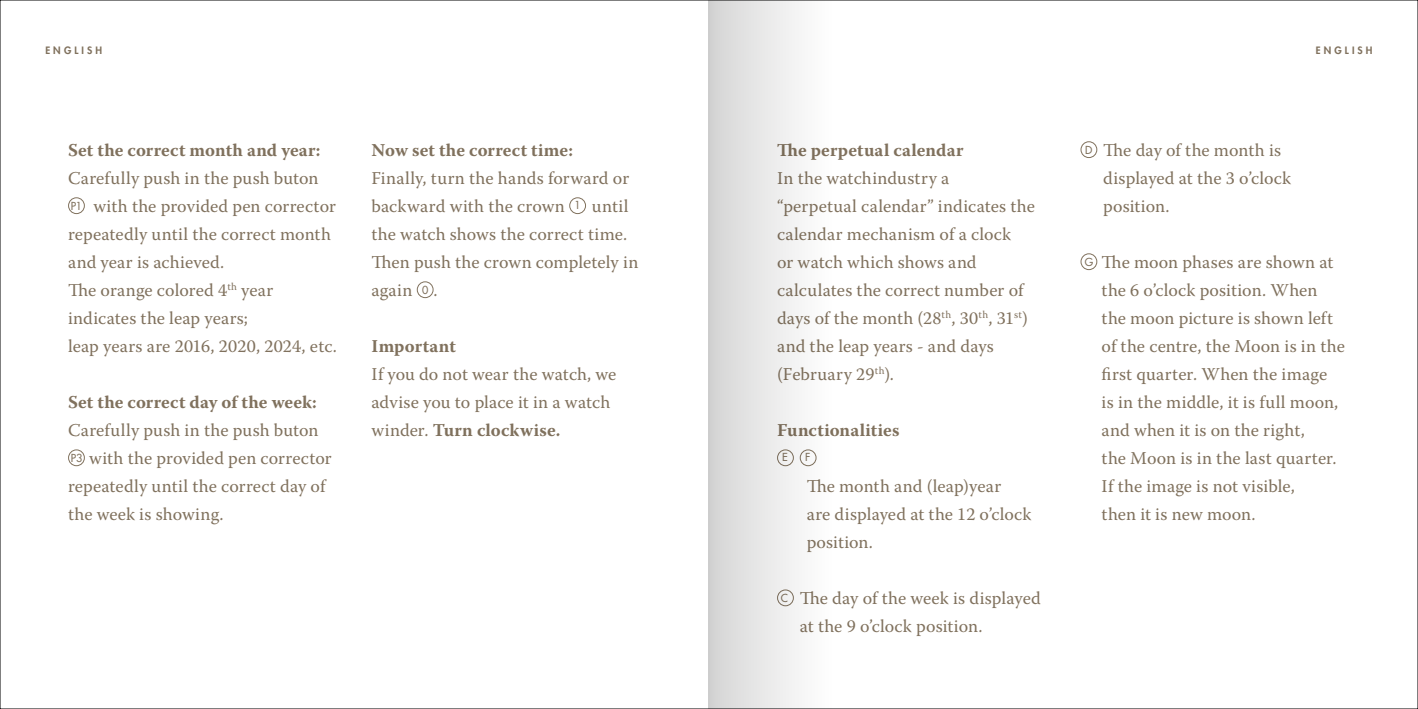
<style>
.page{position:relative;width:1418px;height:709px;background:#fff}
.page>*{position:absolute;margin:0;border:0;box-sizing:border-box;transform-origin:0 0}
.t1{font:18px/28px "Warnock Pro";letter-spacing:.01em;color:#80715d}
.t2{font:700 18px "Warnock Pro";letter-spacing:.01em;color:#80715d}
.t3{font:500 10.8px "Futura Std";color:#80715d}
.t4{font:800 9.8px "Futura Std";letter-spacing:.315em;color:#80715d}
.s1{font-family:"Futura Std";font-weight:500;font-size:10.8px}
.s2{font-weight:700}
</style>
<div class="page">
<div style="left:1080px;top:141px;width:17px;height:17px;border:1px solid #80715d;border-radius:50%"></div>
<div style="left:1080px;top:253px;width:17px;height:17px;border:1px solid #80715d;border-radius:50%"></div>
<div style="left:68px;top:197px;width:17px;height:17px;border:1px solid #80715d;border-radius:50%"></div>
<div style="left:68px;top:449px;width:17px;height:17px;border:1px solid #80715d;border-radius:50%"></div>
<div style="left:569px;top:197px;width:17px;height:17px;border:1px solid #80715d;border-radius:50%"></div>
<div style="left:417px;top:281px;width:16px;height:17px;border:1px solid #80715d;border-radius:50%"></div>
<div style="left:709px;top:0;width:122px;height:709px;background:linear-gradient(to right,#d5d5d5,#fff)"></div>
<p class="t4" style="left:45px;top:44px;width:58px">ENGLISH</p>
<p class="t4" style="left:1315px;top:44px;width:58px">ENGLISH</p>
<p class="t2" style="left:68px;top:139px;width:254px">Set the correct month and year:</p>
<p class="t1" style="left:68px;top:164px;width:270px">Carefully push in the push buton<br><span class="s1">P1</span> with the provided pen corrector repeatedly until the correct month and year is achieved.<br>The orange colored 4<sup>th</sup> year indicates the leap years;<br>leap years are 2016, 2020, 2024, etc.</p>
<p class="t2" style="left:68px;top:391px;width:250px">Set the correct day of the week:</p>
<p class="t1" style="left:68px;top:416px;width:265px">Carefully push in the push buton<br><span class="s1">P3</span> with the provided pen corrector repeatedly until the correct day of the week is showing.</p>
<p class="t2" style="left:371px;top:139px;width:203px">Now set the correct time:</p>
<p class="t1" style="left:371px;top:164px;width:268px">Finally, turn the hands forward or backward with the crown <sup>1</sup> until the watch shows the correct time.<br>Then push the crown completely in again <span class="s1">0</span> .</p>
<p class="t2" style="left:371px;top:335px;width:86px">Important</p>
<p class="t1" style="left:371px;top:360px;width:246px">If you do not wear the watch, we advise you to place it in a watch winder. <span class="s2">Turn clockwise.</span></p>
<p class="t2" style="left:777px;top:139px;width:188px">The perpetual calendar</p>
<p class="t1" style="left:777px;top:164px;width:259px">In the watchindustry a<br>“perpetual calendar” indicates the calendar mechanism of a clock<br>or watch which shows and calculates the correct number of days of the month (28<sup>th</sup>, 30<sup>th</sup>, 31<sup>st</sup>) and the leap years - and days (February 29<sup>th</sup>).</p>
<p class="t2" style="left:777px;top:419px;width:124px">Functionalities</p>
<p class="t3" style="left:782px;top:450px;width:7px">E</p>
<p class="t3" style="left:805px;top:450px;width:7px">F</p>
<p class="t1" style="left:806px;top:472px;width:226px">The month and (leap)year<br>are displayed at the 12 o’clock position.</p>
<p class="t1" style="left:799px;top:584px;width:243px;text-indent:-19px"><span class="s1">C</span> The day of the week is displayed at the 9 o’clock position.</p>
<p class="t1" style="left:1103px;top:136px;width:189px;text-indent:-18px"><span class="s1">D</span> The day of the month is displayed at the 3 o’clock position.</p>
<p class="t1" style="left:1101px;top:248px;width:245px;text-indent:-17px"><span class="s1">G</span> The moon phases are shown at the 6 o’clock position. When the moon picture is shown left of the centre, the Moon is in the first quarter. When the image<br>is in the middle, it is full moon, and when it is on the right,<br>the Moon is in the last quarter.<br>If the image is not visible,<br>then it is new moon.</p>
</div>
